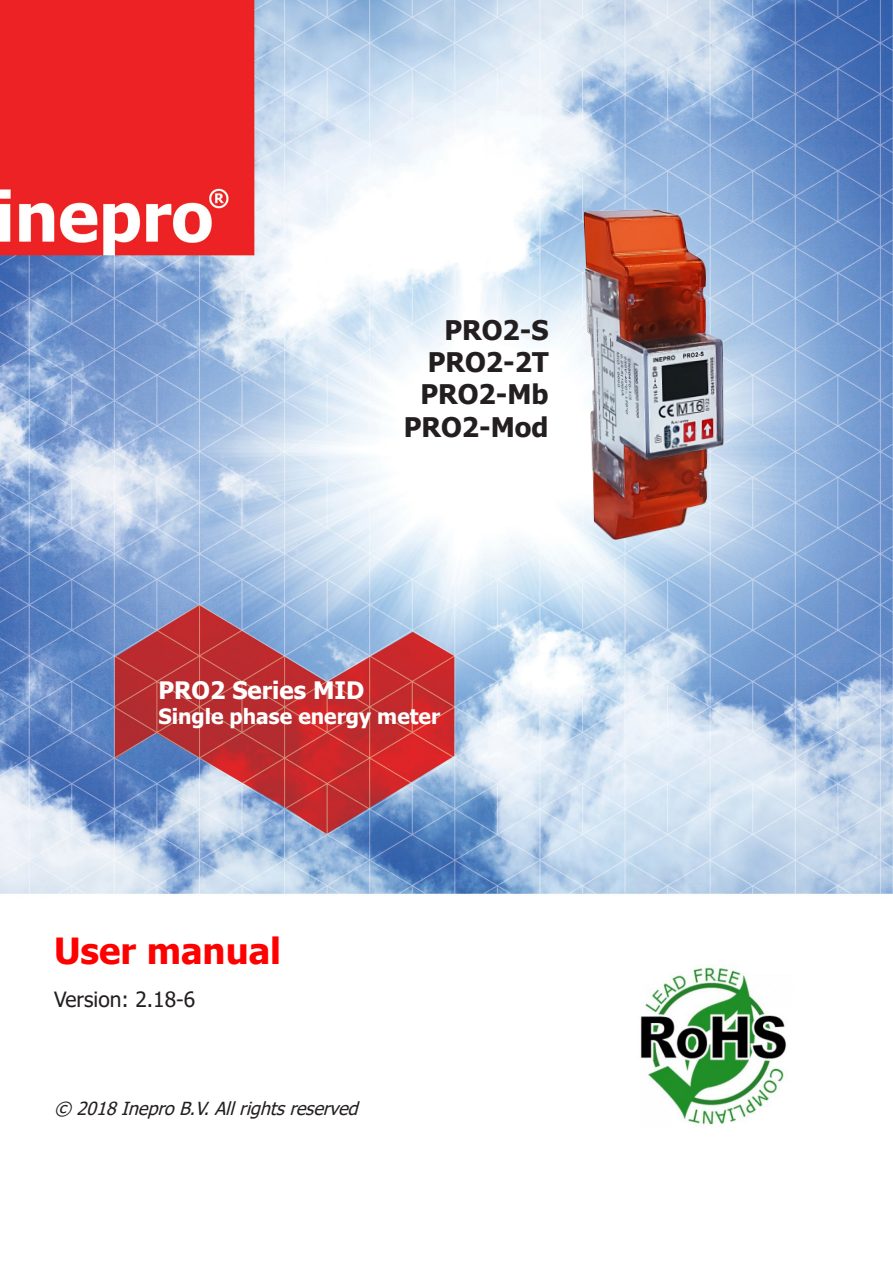
<style>
.page{position:relative;width:893px;height:1263px;background:#fff}
.page>*{position:absolute;margin:0;border:0;box-sizing:border-box;transform-origin:0 0}
.t1{font:700 36px "Tahoma";color:#f00}
.t2{font:700 27px/32.4px "Tahoma";color:#231f20;text-align:right}
.t3{font:700 24px "Tahoma";color:#fff}
.t4{font:700 21px "Tahoma";color:#fff}
.t5{font:21px "Tahoma";color:#231f20}
.t6{font:italic 18px "Tahoma";color:#231f20}
</style>
<div class="page">
<img style="left:0;top:0;width:893px;height:965px">
<img style="left:640px;top:965px;width:147px;height:160px">
<img style="left:475px;top:188px;width:334px;height:438px">
<p class="t2" style="left:428px;top:315px;width:122px">PRO2-S<br>PRO2-2T</p>
<p class="t2" style="left:420px;top:379px;width:130px">PRO2-Mb</p>
<p class="t2" style="left:404px;top:412px;width:146px">PRO2-Mod</p>
<p class="t3" style="left:158px;top:673px;width:207px">PRO2 Series MID</p>
<p class="t4" style="left:158px;top:702px;width:283px">Single phase energy meter</p>
<p class="t1" style="left:54px;top:925px;width:229px">User manual</p>
<p class="t5" style="left:54px;top:985px;width:143px">Version: 2.18-6</p>
<p class="t6" style="left:54px;top:1096px;width:312px">© 2018IneproB.V.Allrightsreserved</p>
</div>
